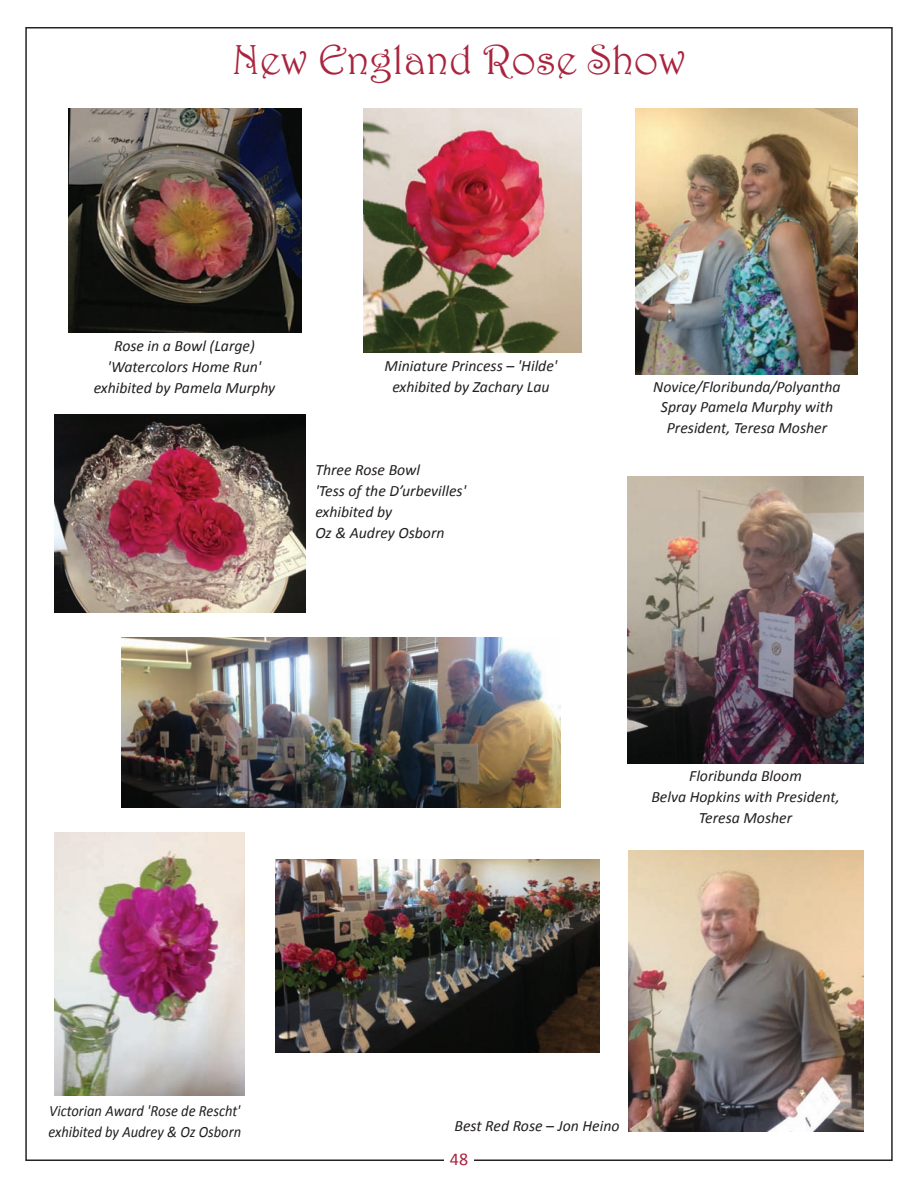
<style>
.page{position:relative;width:918px;height:1188px;background:#fff}
.page>*{position:absolute;margin:0;border:0;box-sizing:border-box;transform-origin:0 0}
.t1{font:42px "Harrington";color:#a9253e}
.t2{font:18px "Calibri";color:#a9253e}
.t3{font:italic 15.75px/21px "Calibri";color:#231f20;text-align:center}
.t4{font:italic 15.75px/21px "Calibri";color:#231f20;scale:.92 1}
</style>
<div class="page">
<img style="left:636px;top:108px;width:222px;height:266px">
<img style="left:68px;top:108px;width:233px;height:224px">
<img style="left:628px;top:851px;width:236px;height:280px">
<img style="left:363px;top:108px;width:219px;height:244px">
<img style="left:628px;top:477px;width:235px;height:287px">
<img style="left:54px;top:415px;width:252px;height:198px">
<img style="left:54px;top:832px;width:191px;height:263px">
<img style="left:122px;top:637px;width:438px;height:170px">
<img style="left:276px;top:860px;width:324px;height:193px">
<h1 class="t1" style="left:232px;top:34px;width:455px">New England Rose Show</h1>
<p class="t3" style="left:94px;top:335px;width:183px">Rose in a Bowl (Large) 'Watercolors Home Run' exhibited by Pamela Murphy</p>
<p class="t3" style="left:385px;top:354px;width:174px">Miniature Princess – 'Hilde' exhibited by Zachary Lau</p>
<p class="t3" style="left:315px;top:458px;width:152px;text-align:left">Three Rose Bowl<br>'Tess of the D’urbevilles' exhibited by<br>Oz &amp; Audrey Osborn</p>
<p class="t3" style="left:653px;top:375px;width:189px">Novice/Floribunda/Polyantha<br>Spray Pamela Murphy with<br>President, Teresa Mosher</p>
<p class="t3" style="left:651px;top:765px;width:190px">Floribunda Bloom<br>Belva Hopkins with President,<br>Teresa Mosher</p>
<p class="t4" style="left:48px;top:1100px;width:211px">Victorian Award 'Rose de Rescht' exhibited by Audrey &amp; Oz Osborn</p>
<p class="t3" style="left:454px;top:1115px;width:167px">Best Red Rose – Jon Heino</p>
<p class="t2" style="left:450px;top:1147px;width:20px">48</p>
</div>
